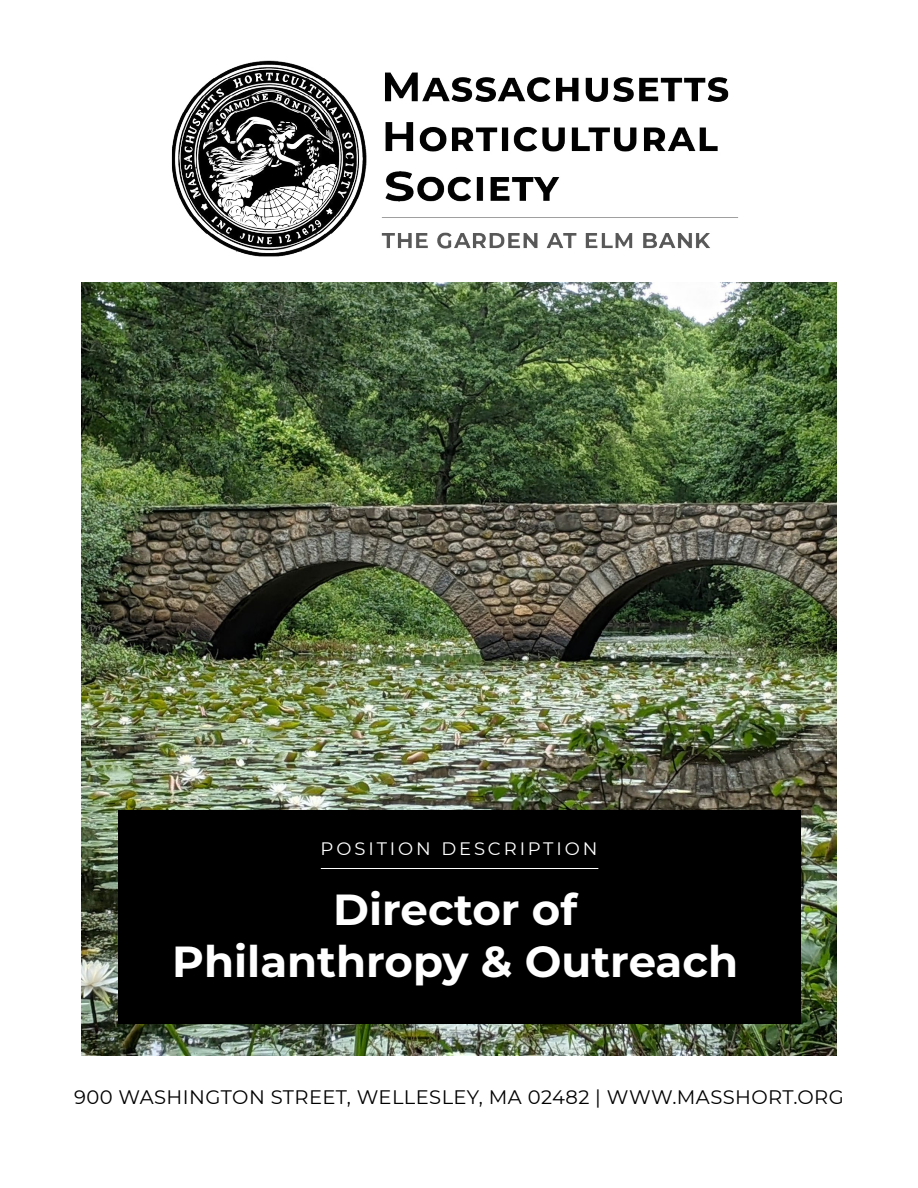
<style>
.page{position:relative;width:918px;height:1188px;background:#fff}
.page>*{position:absolute;margin:0;border:0;box-sizing:border-box;transform-origin:0 0}
.t1{font:700 43.5px/52.2px "Montserrat";color:#fff;text-align:center}
.t2{font:19.5px "Montserrat";letter-spacing:.02em;color:#000}
.t3{font:18px "Montserrat";letter-spacing:.16em;color:#fff}
</style>
<div class="page">
<img style="left:81px;top:283px;width:756px;height:773px">
<img style="left:171px;top:60px;width:567px;height:197px">
<div style="left:118px;top:810px;width:682px;height:214px;background:#000"></div>
<hr style="left:321px;top:868px;width:277px;height:1px;background:#fff">
<p class="t3" style="left:321px;top:836px;width:278px">POSITION DESCRIPTION</p>
<h1 class="t1" style="left:172px;top:881px;width:567px">Director of<br>Philanthropy &amp; Outreach</h1>
<p class="t2" style="left:74px;top:1084px;width:771px">900 WASHINGTON STREET, WELLESLEY, MA 02482 | WWW.MASSHORT.ORG</p>
</div>
